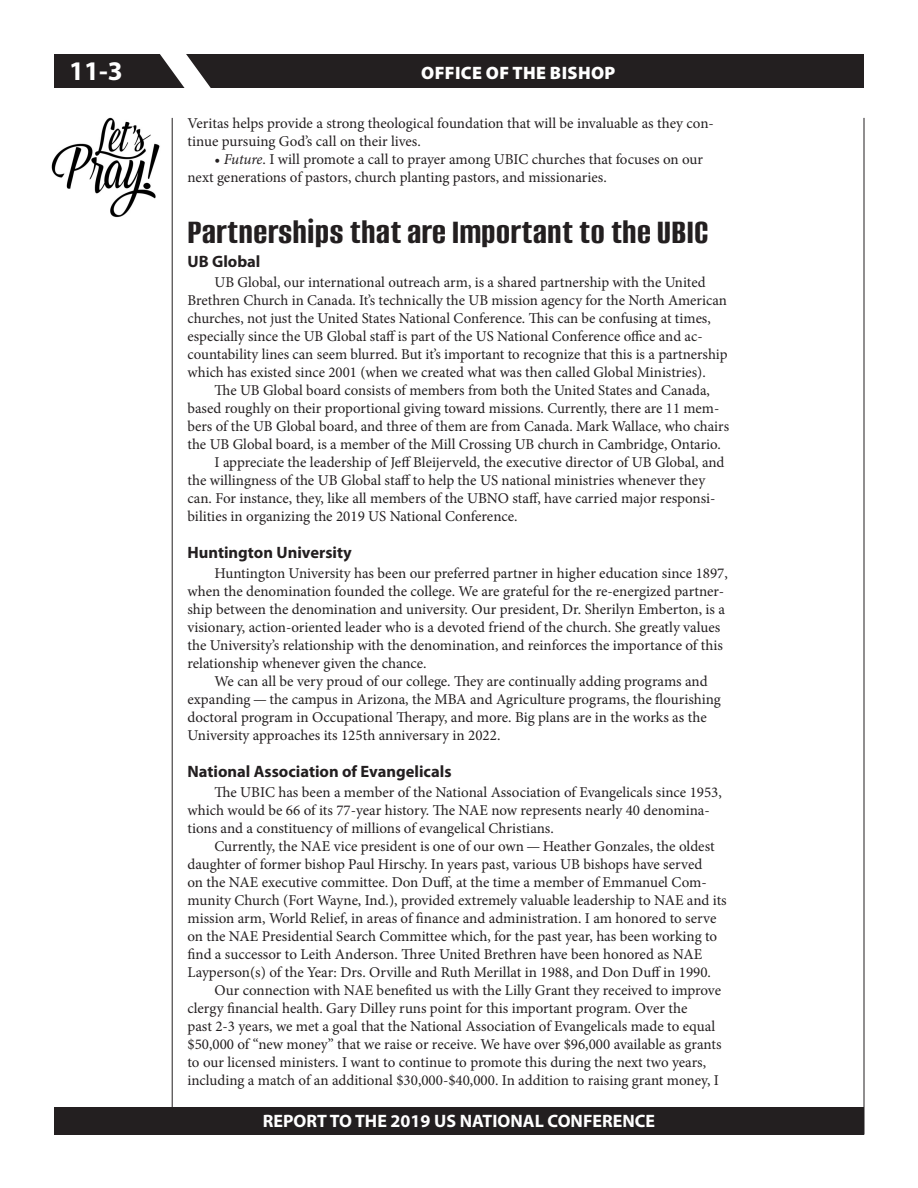
<style>
.page{position:relative;width:918px;height:1188px;background:#fff}
.page>*{position:absolute;margin:0;border:0;box-sizing:border-box;transform-origin:0 0}
.Subtitle{font:700 36px "Alumni Sans";color:#231f20}
.Page_Number{font:700 27px "Myriad Pro";color:#fff}
.t1{font:700 18px "Myriad Pro";color:#fff}
.t2{font:900 18px "Myriad Pro";letter-spacing:.02em;color:#fff}
.Maintext_Subhead11{font:700 16.5px "Myriad Pro";color:#231f20}
.Maintext{font:15px/18px "Minion Pro";color:#231f20}
.s1{font-style:italic}
</style>
<div class="page">
<div style="left:54px;top:1107px;width:810px;height:28px;background:#231f20"></div>
<img style="left:51px;top:118px;width:109px;height:99px">
<div style="left:54px;top:54px;width:810px;height:33px;background:#231f20"></div>
<hr style="left:172px;top:118px;width:1px;height:1003px;background:#231f20">
<hr style="left:864px;top:118px;width:1px;height:1017px;background:#231f20">
<svg style="left:148px;top:54px;width:70px;height:34px"></svg>
<p class="Page_Number" style="left:69px;top:54px;width:55px">11-3</p>
<p class="t2" style="left:421px;top:61px;width:196px">OFFICE OF THE BISHOP</p>
<p class="Maintext" style="left:188px;top:114px;width:528px">Veritas helps provide a strong theological foundation that will be invaluable as they con&shy;tinue pursuing God’s call on their lives.</p>
<p class="Maintext" style="left:188px;top:150px;width:517px;text-indent:27px">• <span class="s1">Future</span>. I will promote a call to prayer among UBIC churches that focuses on our next generations of pastors, church planting pastors, and missionaries.</p>
<p class="Subtitle" style="left:188px;top:214px;width:523px">Partnerships that are Important to the UBIC</p>
<p class="Maintext_Subhead11" style="left:188px;top:251px;width:75px">UB Global</p>
<p class="Maintext" style="left:188px;top:273px;width:542px;text-indent:27px">UB Global, our international outreach arm, is a shared partnership with the United Brethren Church in Canada. It’s technically the UB mission agency for the North American churches, not just the United States National Conference. This can be confusing at times, especially since the UB Global staff is part of the US National Conference office and ac&shy;countability lines can seem blurred. But it’s important to recognize that this is a partnership which has existed since 2001 (when we created what was then called Global Ministries).</p>
<p class="Maintext" style="left:188px;top:381px;width:543px;text-indent:27px">The UB Global board consists of members from both the United States and Canada, based roughly on their proportional giving toward missions. Currently, there are 11 mem&shy;bers of the UB Global board, and three of them are from Canada. Mark Wallace, who chairs the UB Global board, is a member of the Mill Crossing UB church in Cambridge, Ontario.</p>
<p class="Maintext" style="left:188px;top:453px;width:539px;text-indent:27px">I appreciate the leadership of Jeff Bleijerveld, the executive director of UB Global, and the willingness of the UB Global staff to help the US national ministries whenever they can. For instance, they, like all members of the UBNO staff, have carried major responsi&shy;bilities in organizing the 2019 US National Conference.</p>
<p class="Maintext_Subhead11" style="left:188px;top:542px;width:166px">Huntington University</p>
<p class="Maintext" style="left:188px;top:564px;width:542px;text-indent:27px">Huntington University has been our preferred partner in higher education since 1897, when the denomination founded the college. We are grateful for the re-energized partner&shy;ship between the denomination and university. Our president, Dr. Sherilyn Emberton, is a visionary, action-oriented leader who is a devoted friend of the church. She greatly values the University’s relationship with the denomination, and reinforces the importance of this relationship whenever given the chance.</p>
<p class="Maintext" style="left:188px;top:672px;width:535px;text-indent:27px">We can all be very proud of our college. They are continually adding programs and expanding — the campus in Arizona, the MBA and Agriculture programs, the flourishing doctoral program in Occupational Therapy, and more. Big plans are in the works as the University approaches its 125th anniversary in 2022.</p>
<p class="Maintext_Subhead11" style="left:188px;top:761px;width:266px">National Association of Evangelicals</p>
<p class="Maintext" style="left:188px;top:783px;width:536px;text-indent:27px">The UBIC has been a member of the National Association of Evangelicals since 1953, which would be 66 of its 77-year history. The NAE now represents nearly 40 denomina&shy;tions and a constituency of millions of evangelical Christians.</p>
<p class="Maintext" style="left:188px;top:837px;width:541px;text-indent:27px">Currently, the NAE vice president is one of our own — Heather Gonzales, the oldest daughter of former bishop Paul Hirschy. In years past, various UB bishops have served<br>on the NAE executive committee. Don Duff, at the time a member of Emmanuel Com&shy;munity Church (Fort Wayne, Ind.), provided extremely valuable leadership to NAE and its mission arm, World Relief, in areas of finance and administration. I am honored to serve on the NAE Presidential Search Committee which, for the past year, has been working to find a successor to Leith Anderson. Three United Brethren have been honored as NAE Layperson(s) of the Year: Drs. Orville and Ruth Merillat in 1988, and Don Duff in 1990.</p>
<p class="Maintext" style="left:188px;top:981px;width:536px;text-indent:27px">Our connection with NAE benefited us with the Lilly Grant they received to improve clergy financial health. Gary Dilley runs point for this important program. Over the<br>past 2-3 years, we met a goal that the National Association of Evangelicals made to equal $50,000 of “new money” that we raise or receive. We have over $96,000 available as grants to our licensed ministers. I want to continue to promote this during the next two years, including a match of an additional $30,000-$40,000. In addition to raising grant money, I</p>
<p class="t1" style="left:263px;top:1109px;width:394px">REPORT TO THE 2019 US NATIONAL CONFERENCE</p>
</div>
